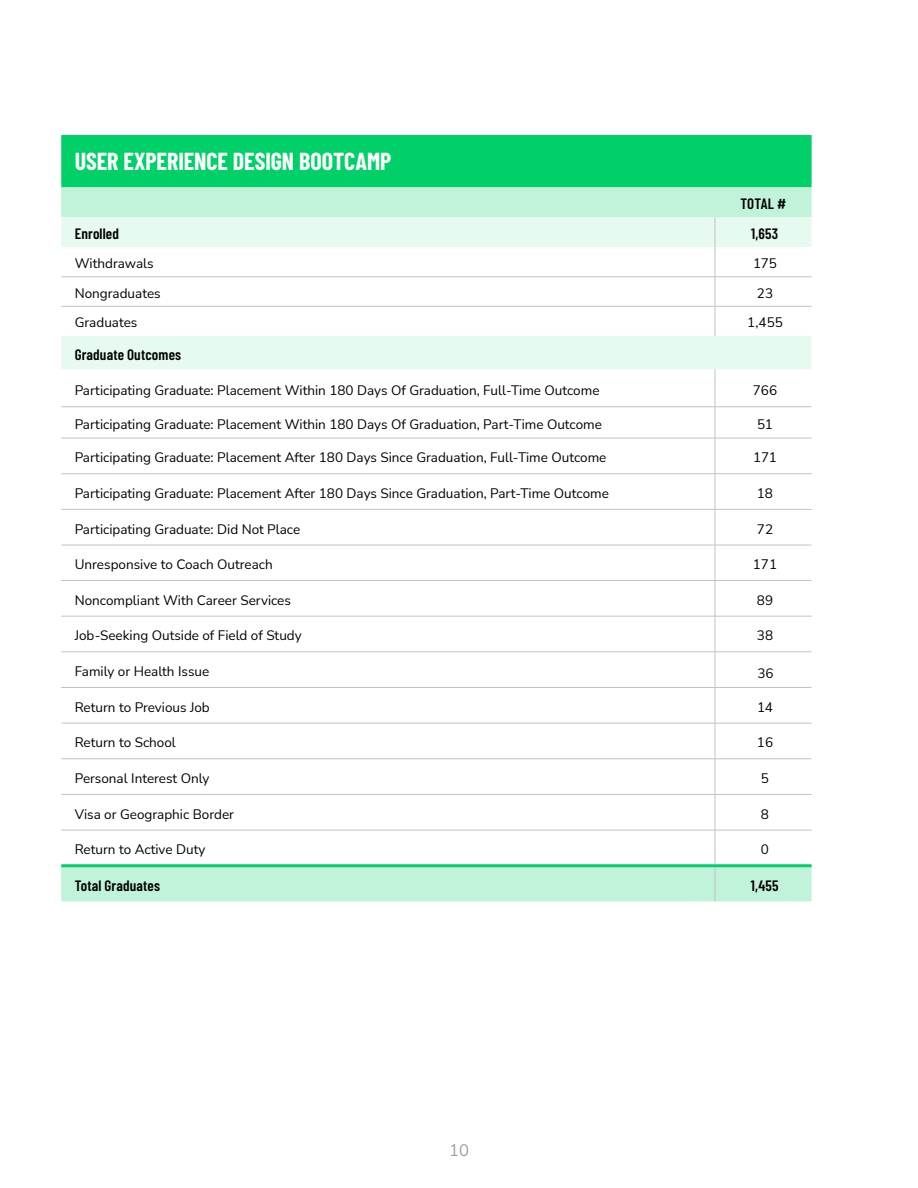
<style>
.page{position:relative;width:918px;height:1188px;background:#fff}
.page>*{position:absolute;margin:0;border:0;box-sizing:border-box;transform-origin:0 0}
.t1{font:700 24px "Barlow Condensed";color:#fff}
.t2{font:16.5px "Nunito Sans";color:#9d9d9d}
.t3{font:600 15px "Barlow Condensed";letter-spacing:.01em;color:#000}
.t4{font:13.5px "Nunito Sans";color:#000}
</style>
<div class="page">
<div style="left:61px;top:336px;width:751px;height:33px;background:#e6faf0"></div>
<svg style="left:61px;top:369px;width:751px;height:495px"></svg>
<div style="left:61px;top:867px;width:751px;height:34px;background:#c0f3d9"></div>
<hr style="left:715px;top:369px;width:1px;height:38px;background:#c2c2c2">
<hr style="left:61px;top:406px;width:654px;height:1px;background:#c2c2c2">
<hr style="left:715px;top:406px;width:97px;height:1px;background:#c2c2c2">
<hr style="left:715px;top:407px;width:1px;height:31px;background:#c2c2c2">
<hr style="left:61px;top:438px;width:654px;height:1px;background:#c2c2c2">
<hr style="left:715px;top:438px;width:97px;height:1px;background:#c2c2c2">
<hr style="left:715px;top:438px;width:1px;height:36px;background:#c2c2c2">
<hr style="left:61px;top:473px;width:654px;height:1px;background:#c2c2c2">
<hr style="left:715px;top:473px;width:97px;height:1px;background:#c2c2c2">
<hr style="left:715px;top:474px;width:1px;height:35px;background:#c2c2c2">
<hr style="left:61px;top:509px;width:654px;height:1px;background:#c2c2c2">
<hr style="left:715px;top:509px;width:97px;height:1px;background:#c2c2c2">
<hr style="left:715px;top:510px;width:1px;height:35px;background:#c2c2c2">
<hr style="left:61px;top:545px;width:654px;height:1px;background:#c2c2c2">
<hr style="left:715px;top:545px;width:97px;height:1px;background:#c2c2c2">
<hr style="left:715px;top:545px;width:1px;height:35px;background:#c2c2c2">
<hr style="left:61px;top:580px;width:654px;height:1px;background:#c2c2c2">
<hr style="left:715px;top:580px;width:97px;height:1px;background:#c2c2c2">
<hr style="left:715px;top:581px;width:1px;height:35px;background:#c2c2c2">
<hr style="left:715px;top:616px;width:1px;height:36px;background:#c2c2c2">
<hr style="left:61px;top:652px;width:654px;height:1px;background:#c2c2c2">
<hr style="left:715px;top:652px;width:97px;height:1px;background:#c2c2c2">
<hr style="left:715px;top:652px;width:1px;height:35px;background:#c2c2c2">
<hr style="left:61px;top:687px;width:654px;height:1px;background:#c2c2c2">
<hr style="left:715px;top:687px;width:97px;height:1px;background:#c2c2c2">
<hr style="left:715px;top:688px;width:1px;height:35px;background:#c2c2c2">
<hr style="left:61px;top:723px;width:654px;height:1px;background:#c2c2c2">
<hr style="left:715px;top:723px;width:97px;height:1px;background:#c2c2c2">
<hr style="left:715px;top:723px;width:1px;height:36px;background:#c2c2c2">
<hr style="left:61px;top:759px;width:654px;height:1px;background:#c2c2c2">
<hr style="left:715px;top:759px;width:97px;height:1px;background:#c2c2c2">
<hr style="left:715px;top:759px;width:1px;height:35px;background:#c2c2c2">
<hr style="left:61px;top:794px;width:654px;height:1px;background:#c2c2c2">
<hr style="left:715px;top:794px;width:97px;height:1px;background:#c2c2c2">
<hr style="left:715px;top:795px;width:1px;height:35px;background:#c2c2c2">
<hr style="left:61px;top:830px;width:654px;height:1px;background:#c2c2c2">
<hr style="left:715px;top:830px;width:97px;height:1px;background:#c2c2c2">
<hr style="left:715px;top:830px;width:1px;height:34px;background:#c2c2c2">
<hr style="left:715px;top:867px;width:1px;height:34px;background:#c2c2c2">
<hr style="left:61px;top:616px;width:654px;height:1px;background:#c2c2c2">
<hr style="left:715px;top:616px;width:97px;height:1px;background:#c2c2c2">
<hr style="left:61px;top:864px;width:654px;height:3px;background:#01d068">
<hr style="left:715px;top:864px;width:97px;height:3px;background:#01d068">
<svg style="left:61px;top:135px;width:751px;height:112px;background:#71e4aa"></svg>
<svg style="left:61px;top:247px;width:751px;height:89px"></svg>
<hr style="left:715px;top:217px;width:1px;height:30px;background:#c2c2c2">
<hr style="left:715px;top:247px;width:1px;height:30px;background:#c2c2c2">
<hr style="left:61px;top:277px;width:654px;height:1px;background:#c2c2c2">
<hr style="left:715px;top:277px;width:97px;height:1px;background:#c2c2c2">
<svg style="left:715px;top:277px;width:1px;height:29px"></svg>
<hr style="left:61px;top:306px;width:654px;height:1px;background:#c2c2c2">
<hr style="left:715px;top:306px;width:97px;height:1px;background:#c2c2c2">
<hr style="left:715px;top:306px;width:1px;height:30px;background:#c2c2c2">
<h1 class="t1" style="left:75px;top:144px;width:318px">USER EXPERIENCE DESIGN BOOTCAMP</h1>
<p class="t3" style="left:740px;top:193px;width:47px">TOTAL #</p>
<p class="t3" style="left:75px;top:223px;width:46px">Enrolled</p>
<p class="t3" style="left:751px;top:223px;width:29px">1,653</p>
<p class="t4" style="left:75px;top:254px;width:80px">Withdrawals</p>
<p class="t4" style="left:753px;top:254px;width:25px">175</p>
<p class="t4" style="left:75px;top:284px;width:87px">Nongraduates</p>
<p class="t4" style="left:757px;top:284px;width:18px">23</p>
<p class="t4" style="left:75px;top:313px;width:64px">Graduates</p>
<p class="t4" style="left:747px;top:313px;width:37px">1,455</p>
<p class="t3" style="left:75px;top:343px;width:108px">Graduate Outcomes</p>
<p class="t4" style="left:75px;top:380px;width:526px">Participating Graduate: Placement Within 180 Days Of Graduation, Full-Time Outcome</p>
<p class="t4" style="left:753px;top:380px;width:26px">766</p>
<p class="t4" style="left:75px;top:415px;width:529px">Participating Graduate: Placement Within 180 Days Of Graduation, Part-Time Outcome</p>
<p class="t4" style="left:757px;top:415px;width:17px">51</p>
<p class="t4" style="left:75px;top:448px;width:533px">Participating Graduate: Placement After 180 Days Since Graduation, Full-Time Outcome</p>
<p class="t4" style="left:753px;top:448px;width:25px">171</p>
<p class="t4" style="left:75px;top:484px;width:536px">Participating Graduate: Placement After 180 Days Since Graduation, Part-Time Outcome</p>
<p class="t4" style="left:757px;top:484px;width:18px">18</p>
<p class="t4" style="left:75px;top:520px;width:227px">Participating Graduate: Did Not Place</p>
<p class="t4" style="left:757px;top:520px;width:18px">72</p>
<p class="t4" style="left:75px;top:555px;width:200px">Unresponsive to Coach Outreach</p>
<p class="t4" style="left:753px;top:555px;width:26px">171</p>
<p class="t4" style="left:75px;top:591px;width:218px">Noncompliant With Career Services</p>
<p class="t4" style="left:757px;top:591px;width:18px">89</p>
<p class="t4" style="left:75px;top:626px;width:228px">Job-Seeking Outside of Field of Study</p>
<p class="t4" style="left:757px;top:626px;width:18px">38</p>
<p class="t4" style="left:75px;top:662px;width:136px">Family or Health Issue</p>
<p class="t4" style="left:757px;top:664px;width:18px">36</p>
<p class="t4" style="left:75px;top:698px;width:137px">Return to Previous Job</p>
<p class="t4" style="left:757px;top:698px;width:17px">14</p>
<p class="t4" style="left:75px;top:733px;width:103px">Return to School</p>
<p class="t4" style="left:757px;top:733px;width:18px">16</p>
<p class="t4" style="left:75px;top:769px;width:136px">Personal Interest Only</p>
<p class="t4" style="left:761px;top:769px;width:10px">5</p>
<p class="t4" style="left:75px;top:805px;width:161px">Visa or Geographic Border</p>
<p class="t4" style="left:761px;top:805px;width:10px">8</p>
<p class="t4" style="left:75px;top:840px;width:132px">Return to Active Duty</p>
<p class="t4" style="left:761px;top:840px;width:10px">0</p>
<p class="t3" style="left:75px;top:875px;width:87px">Total Graduates</p>
<p class="t3" style="left:751px;top:875px;width:29px">1,455</p>
<p class="t2" style="left:449px;top:1138px;width:21px">10</p>
</div>
